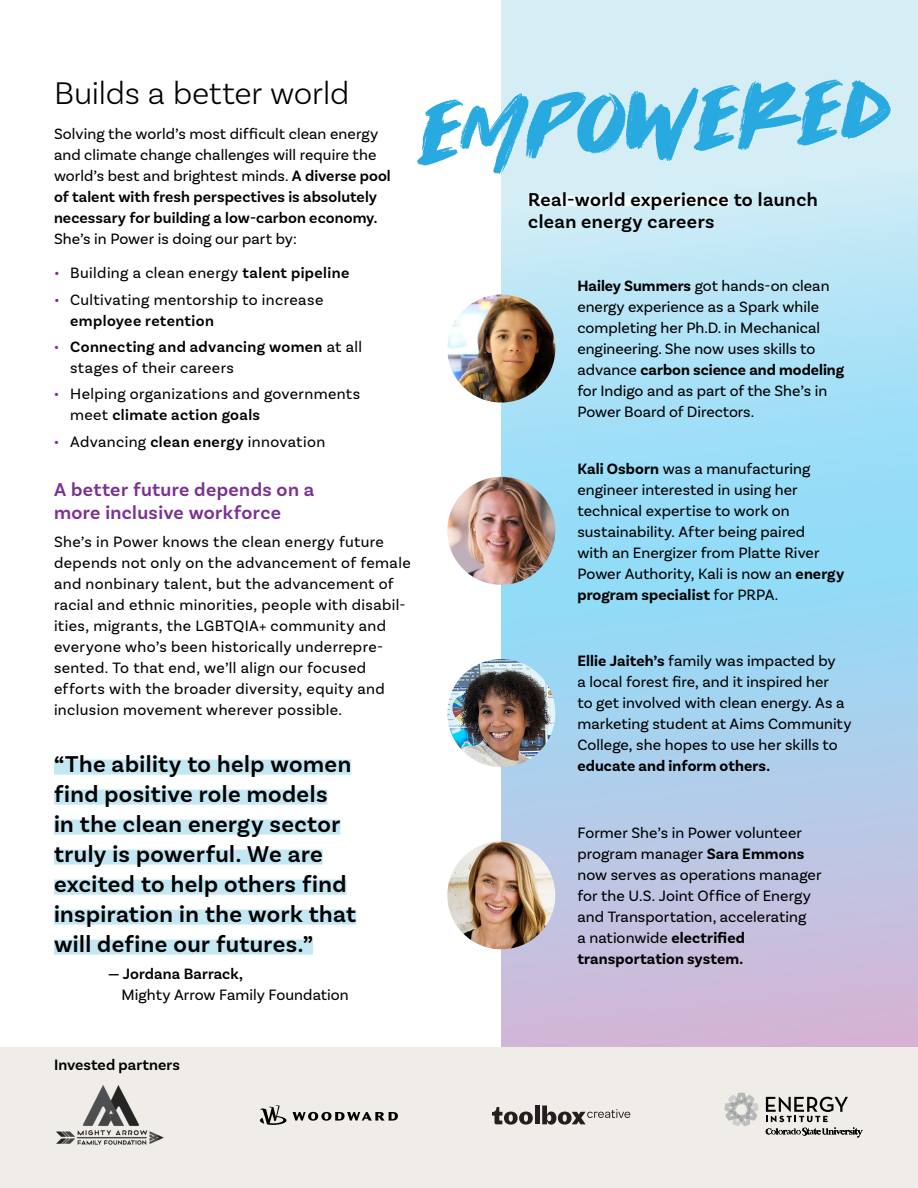
<style>
.page{position:relative;width:918px;height:1188px;background:#fff}
.page>*{position:absolute;margin:0;border:0;box-sizing:border-box;transform-origin:0 0}
.t1{font:300 33px "Basic Sans";letter-spacing:-.005em;color:#000}
.t2{font:600 24px/30px "Basic Sans";letter-spacing:.02em;color:#000}
.t3{font:600 19.5px/22.5px "Basic Sans";letter-spacing:.02em;color:#000}
.t4{font:600 19.5px/22.5px "Basic Sans";letter-spacing:.02em;color:#7b3192}
.t5{font:15.75px/21px "Basic Sans";letter-spacing:.005em;color:#000}
.t6{font:15.75px/21px "Basic Sans";letter-spacing:.025em;color:#000}
.t7{font:600 15.75px/21px "Basic Sans";letter-spacing:.01em;color:#000}
.t8{font:700 15.75px "Basic Sans";letter-spacing:.005em;color:#000}
.s1{font-weight:600}
.s2{color:#7b3192}
.s3{font-weight:400;color:#7b3192}
.s4{font-weight:400}
.s5{font-weight:700}
</style>
<div class="page">
<svg style="left:501px;top:0;width:417px;height:1047px;background:#b3d7ef"></svg>
<div style="left:0;top:1047px;width:918px;height:141px;background:#f0ece8"></div>
<div style="left:54px;top:760px;width:297px;height:15px;background:#c3e8f3"></div>
<div style="left:54px;top:790px;width:273px;height:15px;background:#c3e8f3"></div>
<div style="left:54px;top:820px;width:286px;height:15px;background:#c3e8f3"></div>
<div style="left:54px;top:850px;width:269px;height:15px;background:#c3e8f3"></div>
<div style="left:54px;top:880px;width:293px;height:15px;background:#c3e8f3"></div>
<div style="left:54px;top:910px;width:302px;height:15px;background:#c3e8f3"></div>
<div style="left:54px;top:940px;width:259px;height:15px;background:#c3e8f3"></div>
<svg style="left:417px;top:79px;width:474px;height:95px;background:#9ed8ef"></svg>
<div style="left:528px;top:196px;width:201px;height:10px;background:#f0f9fc"></div>
<img style="left:447px;top:295px;width:108px;height:108px;border-radius:54px">
<img style="left:447px;top:477px;width:108px;height:108px;border-radius:54px">
<img style="left:447px;top:659px;width:108px;height:108px;border-radius:54px">
<img style="left:447px;top:841px;width:108px;height:108px;border-radius:54px">
<img style="left:56px;top:1085px;width:108px;height:60px">
<svg style="left:293px;top:1112px;width:105px;height:9px"></svg>
<svg style="left:260px;top:1105px;width:26px;height:20px"></svg>
<svg style="left:725px;top:1093px;width:33px;height:33px"></svg>
<svg style="left:766px;top:1097px;width:97px;height:41px"></svg>
<svg style="left:492px;top:1107px;width:41px;height:18px"></svg>
<div style="left:535px;top:1106px;width:5px;height:18px;background:#231f20"></div>
<svg style="left:542px;top:1106px;width:88px;height:19px"></svg>
<h1 class="t1" style="left:54px;top:74px;width:297px">Builds a better world</h1>
<p class="t5" style="left:54px;top:123px;width:338px">Solving the world’s most difficult clean energy and climate change challenges will require the world’s best and brightest minds. <span class="s1">A diverse pool of talent with fresh perspectives is absolutely necessary for building a low-carbon economy.</span></p>
<p class="t5" style="left:54px;top:228px;width:244px">She’s in Power is doing our part by:</p>
<p class="t6" style="left:54px;top:262px;width:297px"><span class="s2">•</span> Building a clean energy <span class="s1">talent pipeline</span></p>
<p class="t6" style="left:70px;top:289px;width:255px;text-indent:-16px"><span class="s2">•</span> Cultivating mentorship to increase <span class="s1">employee retention</span></p>
<p class="t7" style="left:70px;top:336px;width:293px;text-indent:-16px"><span class="s3">•</span> Connecting and advancing women <span class="s4">at all stages of their careers</span></p>
<p class="t5" style="left:70px;top:384px;width:292px;text-indent:-16px"><span class="s2">•</span> Helping organizations and governments meet <span class="s1">climate action goals</span></p>
<p class="t5" style="left:54px;top:431px;width:273px"><span class="s2">•</span> Advancing <span class="s1">clean energy</span> innovation</p>
<p class="t4" style="left:54px;top:479px;width:262px">A better future depends on a more inclusive workforce</p>
<p class="t6" style="left:54px;top:531px;width:358px">She’s in Power knows the clean energy future depends not only on the advancement of female and nonbinary talent, but the advancement of racial and ethnic minorities, people with disabil&shy;ities, migrants, the LGBTQIA+ community and everyone who’s been historically underrepre&shy;sented. To that end, we’ll align our focused efforts with the broader diversity, equity and inclusion movement wherever possible.</p>
<h2 class="t2" style="left:54px;top:749px;width:304px">“The ability to help women find positive role models<br>in the clean energy sector truly is powerful. We are excited to help others find inspiration in the work that will define our futures.”</h2>
<p class="t7" style="left:108px;top:964px;width:137px">— Jordana Barrack,</p>
<p class="t5" style="left:121px;top:984px;width:229px">Mighty Arrow Family Foundation</p>
<p class="t7" style="left:54px;top:1054px;width:128px">Invested partners</p>
<p class="t3" style="left:528px;top:188px;width:291px">Real-world experience to launch clean energy careers</p>
<p class="t5" style="left:577px;top:276px;width:268px"><span class="s5">Hailey Summers</span> got hands-on clean energy experience as a Spark while completing her Ph.D. in Mechanical engineering. She now uses skills to advance <span class="s5">carbon science and modeling </span>for Indigo and as part of the She’s in Power Board of Directors.</p>
<p class="t5" style="left:577px;top:458px;width:268px"><span class="s5">Kali Osborn</span> was a manufacturing engineer interested in using her technical expertise to work on sustainability. After being paired<br>with an Energizer from Platte River Power Authority, Kali is now an <span class="s5">energy program specialist</span> for PRPA.</p>
<p class="t5" style="left:577px;top:651px;width:276px"><span class="s5">Ellie Jaiteh’s</span> family was impacted by<br>a local forest fire, and it inspired her<br>to get involved with clean energy. As a marketing student at Aims Community College, she hopes to use her skills to</p>
<p class="t8" style="left:577px;top:757px;width:194px">educate and inform others.</p>
<p class="t5" style="left:577px;top:822px;width:246px">Former She’s in Power volunteer program manager <span class="s5">Sara Emmons </span>now serves as operations manager for the U.S. Joint Office of Energy and Transportation, accelerating<br>a nationwide <span class="s5">electrified transportation system.</span></p>
</div>
